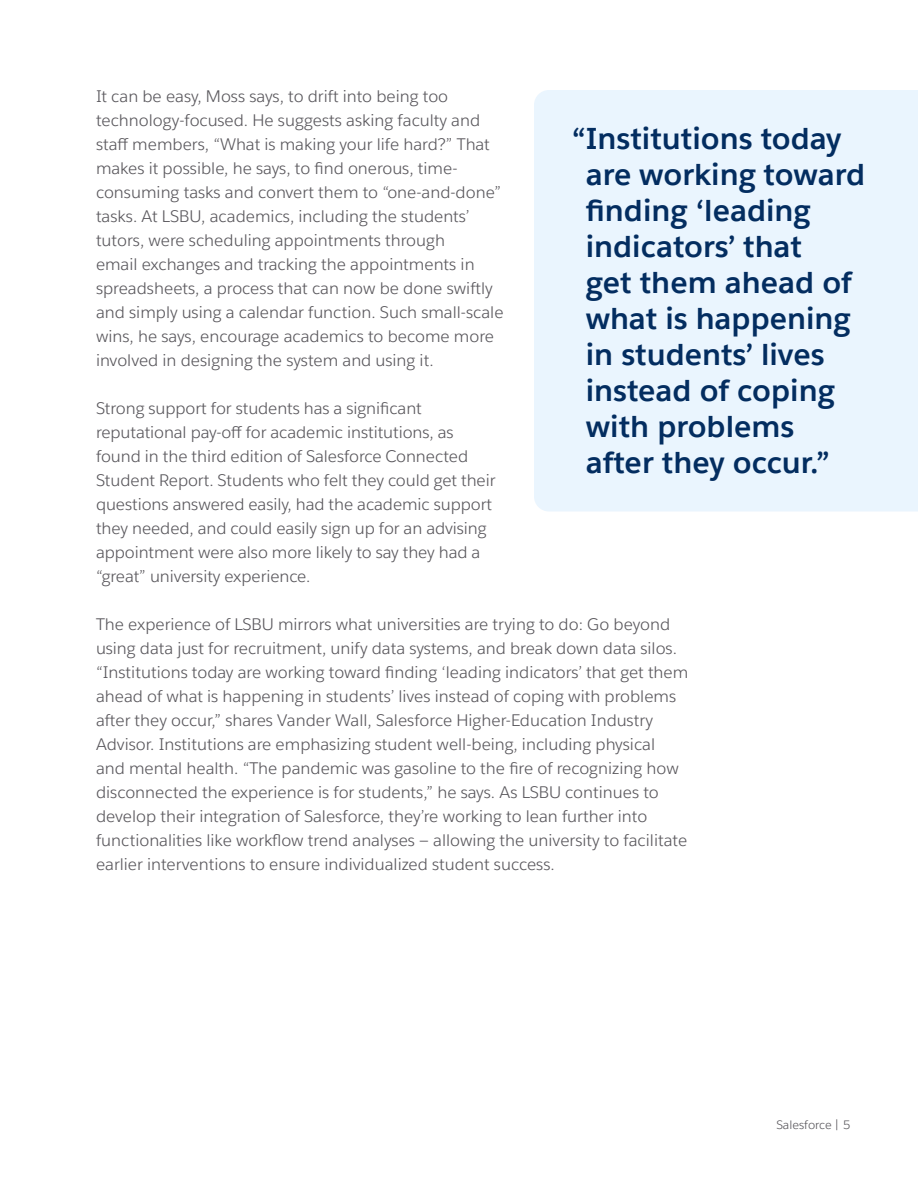
<style>
.page{position:relative;width:918px;height:1188px;background:#fff}
.page>*{position:absolute;margin:0;border:0;box-sizing:border-box;transform-origin:0 0}
.t1{font:700 30px/36px "Salesforce Sans";color:#032d60}
.t2{font:16.5px/24px "Salesforce Sans";color:#59575c}
.t3{font:12px "Salesforce Sans";color:#59575c}
</style>
<div class="page">
<div style="left:534px;top:90px;width:384px;height:422px;background:#eaf5fe"></div>
<p class="t2" style="left:96px;top:84px;width:409px">It can be easy, Moss says, to drift into being too technology-focused. He suggests asking faculty and staff members, “What is making your life hard?” That makes it possible, he says, to find onerous, time&shy;consuming tasks and convert them to “one-and-done” tasks. At LSBU, academics, including the students’ tutors, were scheduling appointments through<br>email exchanges and tracking the appointments in spreadsheets, a process that can now be done swiftly and simply using a calendar function. Such small-scale wins, he says, encourage academics to become more involved in designing the system and using it.</p>
<p class="t2" style="left:96px;top:396px;width:401px">Strong support for students has a significant reputational pay-off for academic institutions, as found in the third edition of Salesforce Connected Student Report. Students who felt they could get their questions answered easily, had the academic support they needed, and could easily sign up for an advising appointment were also more likely to say they had a “great” university experience.</p>
<p class="t2" style="left:96px;top:612px;width:594px">The experience of LSBU mirrors what universities are trying to do: Go beyond using data just for recruitment, unify data systems, and break down data silos. “Institutions today are working toward finding ‘leading indicators’ that get them ahead of what is happening in students’ lives instead of coping with problems after they occur,” shares Vander Wall, Salesforce Higher-Education Industry Advisor. Institutions are emphasizing student well-being, including physical<br>and mental health. “The pandemic was gasoline to the fire of recognizing how disconnected the experience is for students,” he says. As LSBU continues to develop their integration of Salesforce, they’re working to lean further into functionalities like workflow trend analyses — allowing the university to facilitate earlier interventions to ensure individualized student success.</p>
<p class="t1" style="left:586px;top:121px;width:281px;text-indent:-14px">“Institutions today are working toward finding ‘leading indicators’ that<br>get them ahead of what is happening in students’ lives instead of coping with problems after they occur.”</p>
<p class="t3" style="left:776px;top:1118px;width:75px">Salesforce | 5</p>
</div>
